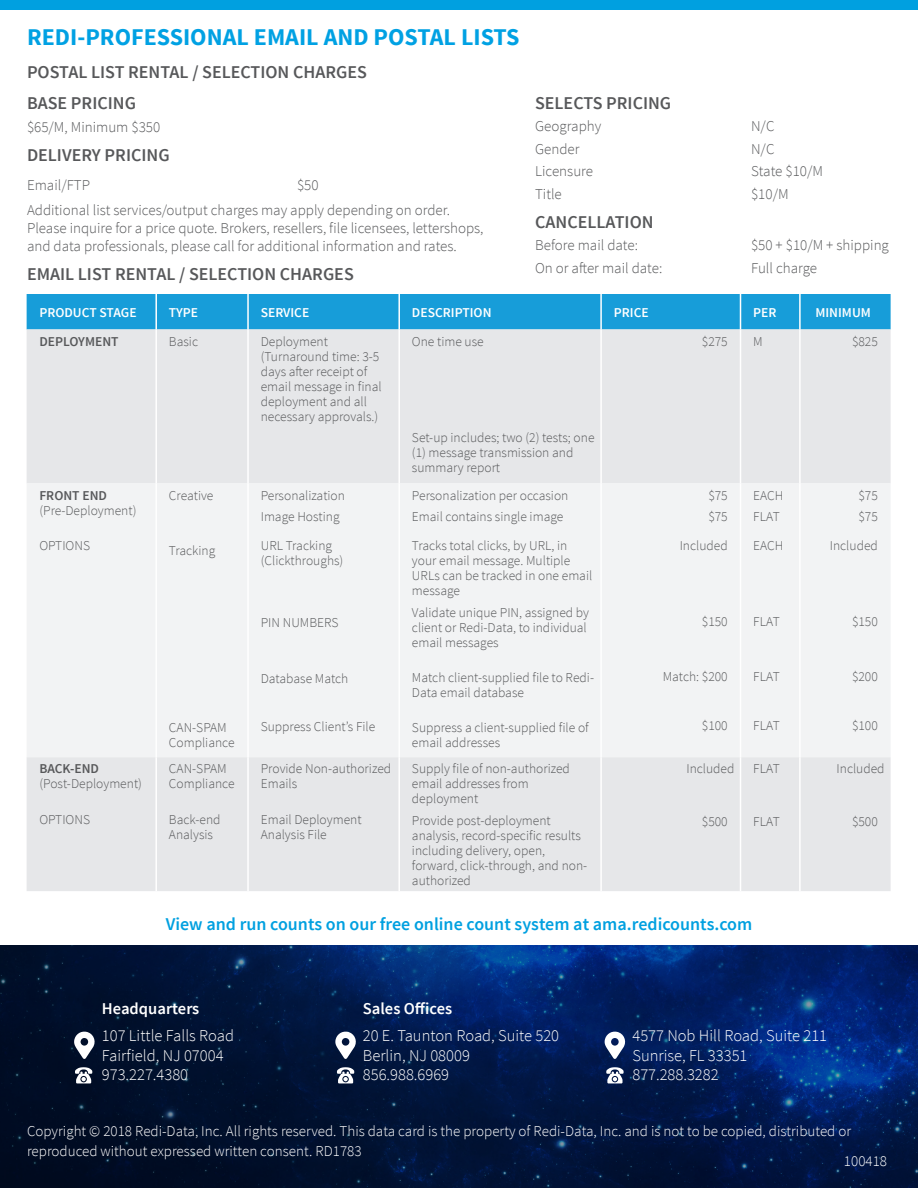
<style>
.page{position:relative;width:918px;height:1188px;background:#fff}
.page>*{position:absolute;margin:0;border:0;box-sizing:border-box;transform-origin:0 0}
.t1{font:700 24px "Source Sans Pro";color:#00a1e3}
.t2{font:600 18px/31.5px "Source Sans Pro";color:#57585a}
.t3{font:600 18px "Source Sans Pro";color:#00a0e0}
.t4{font:300 16.5px "Source Sans Pro";color:#fff}
.t5{font:600 16.5px "Source Sans Pro";color:#fff}
.t6{font:300 15px/18px "Source Sans Pro";color:#57585a}
.t7{font:300 15px/19.5px "Source Sans Pro";color:#fff}
.t8{font:300 13.5px/15px "Source Sans Pro";color:#57585a}
.t9{font:600 13.5px "Source Sans Pro";color:#fff}
.t10{font:600 13.5px "Source Sans Pro";color:#57585a}
.s1{font-weight:600}
</style>
<div class="page">
<div style="left:0;top:0;width:918px;height:9px;background:#00a0e0"></div>
<div style="left:27px;top:294px;width:864px;height:35px;background:#179dd9"></div>
<div style="left:27px;top:329px;width:864px;height:154px;background:#e6e7e9"></div>
<div style="left:27px;top:483px;width:863px;height:274px;background:#f2f3f4"></div>
<div style="left:27px;top:757px;width:864px;height:134px;background:#e6e7e9"></div>
<hr style="left:155px;top:294px;width:2px;height:35px;background:#fff">
<hr style="left:247px;top:294px;width:2px;height:35px;background:#fff">
<hr style="left:398px;top:294px;width:2px;height:35px;background:#fff">
<hr style="left:600px;top:294px;width:2px;height:35px;background:#fff">
<hr style="left:740px;top:294px;width:1px;height:35px;background:#fff">
<hr style="left:799px;top:294px;width:2px;height:35px;background:#fff">
<hr style="left:155px;top:329px;width:2px;height:154px;background:#fff">
<hr style="left:247px;top:329px;width:2px;height:154px;background:#fff">
<hr style="left:398px;top:329px;width:2px;height:154px;background:#fff">
<hr style="left:600px;top:329px;width:2px;height:154px;background:#fff">
<hr style="left:740px;top:329px;width:1px;height:154px;background:#fff">
<hr style="left:799px;top:329px;width:2px;height:154px;background:#fff">
<hr style="left:155px;top:757px;width:2px;height:134px;background:#fff">
<hr style="left:247px;top:757px;width:2px;height:134px;background:#fff">
<hr style="left:398px;top:757px;width:2px;height:134px;background:#fff">
<hr style="left:600px;top:757px;width:2px;height:134px;background:#fff">
<hr style="left:740px;top:757px;width:1px;height:134px;background:#fff">
<hr style="left:799px;top:757px;width:2px;height:134px;background:#fff">
<hr style="left:155px;top:483px;width:2px;height:274px;background:#fff">
<hr style="left:247px;top:483px;width:2px;height:274px;background:#fff">
<hr style="left:398px;top:483px;width:2px;height:274px;background:#fff">
<hr style="left:600px;top:483px;width:2px;height:274px;background:#fff">
<hr style="left:740px;top:483px;width:1px;height:274px;background:#fff">
<hr style="left:799px;top:483px;width:2px;height:274px;background:#fff">
<svg style="left:0;top:945px;width:918px;height:243px;background:#001848"></svg>
<svg style="left:337px;top:1067px;width:17px;height:16px"></svg>
<svg style="left:335px;top:1031px;width:23px;height:28px"></svg>
<svg style="left:75px;top:1067px;width:17px;height:16px"></svg>
<svg style="left:74px;top:1031px;width:23px;height:28px"></svg>
<svg style="left:606px;top:1067px;width:18px;height:16px"></svg>
<svg style="left:605px;top:1031px;width:22px;height:28px"></svg>
<p class="t1" style="left:27px;top:22px;width:494px">REDI-PROFESSIONAL EMAIL AND POSTAL LISTS</p>
<p class="t2" style="left:27px;top:57px;width:342px">POSTAL LIST RENTAL / SELECTION CHARGES<br>BASE PRICING</p>
<p class="t6" style="left:27px;top:118px;width:135px">$65/M, Minimum $350</p>
<p class="t2" style="left:27px;top:140px;width:144px">DELIVERY PRICING</p>
<p class="t6" style="left:27px;top:176px;width:65px">Email/FTP</p>
<p class="t6" style="left:297px;top:176px;width:23px">$50</p>
<p class="t6" style="left:27px;top:201px;width:458px">Additional list services/output charges may apply depending on order.<br>Please inquire for a price quote. Brokers, resellers, file licensees, lettershops, and data professionals, please call for additional information and rates.</p>
<p class="t2" style="left:27px;top:259px;width:328px">EMAIL LIST RENTAL / SELECTION CHARGES</p>
<p class="t2" style="left:535px;top:87px;width:138px">SELECTS PRICING</p>
<p class="t6" style="left:535px;top:117px;width:68px">Geography</p>
<p class="t6" style="left:751px;top:117px;width:25px">N/C</p>
<p class="t6" style="left:535px;top:140px;width:46px">Gender</p>
<p class="t6" style="left:751px;top:140px;width:25px">N/C</p>
<p class="t6" style="left:535px;top:162px;width:60px">Licensure</p>
<p class="t6" style="left:751px;top:162px;width:73px">State $10/M</p>
<p class="t6" style="left:535px;top:185px;width:28px">Title</p>
<p class="t6" style="left:751px;top:185px;width:39px">$10/M</p>
<p class="t2" style="left:535px;top:207px;width:120px">CANCELLATION</p>
<p class="t6" style="left:535px;top:237px;width:104px">Before mail date:</p>
<p class="t6" style="left:751px;top:237px;width:139px">$50 + $10/M + shipping</p>
<p class="t6" style="left:535px;top:259px;width:129px">On or after mail date:</p>
<p class="t6" style="left:751px;top:259px;width:68px">Full charge</p>
<p class="t9" style="left:39px;top:304px;width:99px">PRODUCT STAGE</p>
<p class="t9" style="left:169px;top:304px;width:31px">TYPE</p>
<p class="t9" style="left:261px;top:304px;width:50px">SERVICE</p>
<p class="t9" style="left:412px;top:304px;width:81px">DESCRIPTION</p>
<p class="t9" style="left:614px;top:304px;width:36px">PRICE</p>
<p class="t9" style="left:753px;top:304px;width:25px">PER</p>
<p class="t9" style="left:815px;top:304px;width:57px">MINIMUM</p>
<p class="t10" style="left:39px;top:333px;width:81px">DEPLOYMENT</p>
<p class="t8" style="left:169px;top:334px;width:31px">Basic</p>
<p class="t8" style="left:261px;top:334px;width:122px">Deployment (Turnaround time: 3-5 days after receipt of email message in final deployment and all necessary approvals.)</p>
<p class="t8" style="left:412px;top:334px;width:73px">One time use</p>
<p class="t8" style="left:412px;top:430px;width:184px">Set-up includes; two (2) tests; one (1) message transmission and summary report</p>
<p class="t8" style="left:702px;top:334px;width:27px">$275</p>
<p class="t8" style="left:753px;top:334px;width:11px">M</p>
<p class="t8" style="left:852px;top:334px;width:27px">$825</p>
<p class="t8" style="left:39px;top:488px;width:99px"><span class="s1">FRONT END </span>(Pre-Deployment)</p>
<p class="t8" style="left:39px;top:538px;width:52px">OPTIONS</p>
<p class="t8" style="left:39px;top:761px;width:104px"><span class="s1">BACK-END </span>(Post-Deployment)</p>
<p class="t8" style="left:39px;top:812px;width:52px">OPTIONS</p>
<p class="t8" style="left:169px;top:488px;width:46px">Creative</p>
<p class="t8" style="left:169px;top:543px;width:48px">Tracking</p>
<p class="t8" style="left:169px;top:720px;width:67px">CAN-SPAM<br>Compliance</p>
<p class="t8" style="left:169px;top:761px;width:67px">CAN-SPAM<br>Compliance</p>
<p class="t8" style="left:169px;top:812px;width:53px">Back-end<br>Analysis</p>
<p class="t8" style="left:261px;top:488px;width:86px">Personalization</p>
<p class="t8" style="left:261px;top:509px;width:80px">Image Hosting</p>
<p class="t8" style="left:261px;top:538px;width:84px">URL Tracking (Clickthroughs)</p>
<p class="t8" style="left:261px;top:615px;width:79px">PIN NUMBERS</p>
<p class="t8" style="left:261px;top:671px;width:89px">Database Match</p>
<p class="t8" style="left:261px;top:719px;width:116px">Suppress Client’s File</p>
<p class="t8" style="left:261px;top:761px;width:132px">Provide Non-authorized<br>Emails</p>
<p class="t8" style="left:261px;top:812px;width:102px">Email Deployment<br>Analysis File</p>
<p class="t8" style="left:412px;top:488px;width:158px">Personalization per occasion</p>
<p class="t8" style="left:412px;top:509px;width:153px">Email contains single image</p>
<p class="t8" style="left:412px;top:538px;width:182px">Tracks total clicks, by URL, in your email message. Multiple<br>URLs can be tracked in one email message</p>
<p class="t8" style="left:412px;top:605px;width:179px">Validate unique PIN, assigned by client or Redi-Data, to individual email messages</p>
<p class="t8" style="left:412px;top:670px;width:184px">Match client-supplied file to Redi-<br>Data email database</p>
<p class="t8" style="left:412px;top:720px;width:178px">Suppress a client-supplied file of email addresses</p>
<p class="t8" style="left:412px;top:761px;width:160px">Supply file of non-authorized email addresses from deployment</p>
<p class="t8" style="left:412px;top:813px;width:177px">Provide post-deployment analysis, record-specific results including delivery, open, forward, click-through, and non&shy;authorized</p>
<p class="t8" style="left:708px;top:488px;width:21px">$75</p>
<p class="t8" style="left:708px;top:509px;width:21px">$75</p>
<p class="t8" style="left:680px;top:538px;width:50px">Included</p>
<p class="t8" style="left:753px;top:488px;width:32px">EACH</p>
<p class="t8" style="left:753px;top:509px;width:28px">FLAT</p>
<p class="t8" style="left:753px;top:538px;width:32px">EACH</p>
<p class="t8" style="left:702px;top:614px;width:27px">$150</p>
<p class="t8" style="left:753px;top:614px;width:28px">FLAT</p>
<p class="t8" style="left:663px;top:669px;width:67px">Match: $200</p>
<p class="t8" style="left:702px;top:718px;width:27px">$100</p>
<p class="t8" style="left:753px;top:669px;width:28px">FLAT</p>
<p class="t8" style="left:753px;top:718px;width:28px">FLAT</p>
<p class="t8" style="left:686px;top:761px;width:50px">Included</p>
<p class="t8" style="left:753px;top:761px;width:28px">FLAT</p>
<p class="t8" style="left:702px;top:815px;width:27px">$500</p>
<p class="t8" style="left:753px;top:815px;width:28px">FLAT</p>
<p class="t3" style="left:166px;top:913px;width:588px">View and run counts on our free online count system at ama.redicounts.com</p>
<p class="t8" style="left:858px;top:488px;width:21px">$75</p>
<p class="t8" style="left:858px;top:509px;width:21px">$75</p>
<p class="t8" style="left:830px;top:538px;width:50px">Included</p>
<p class="t8" style="left:852px;top:614px;width:27px">$150</p>
<p class="t8" style="left:852px;top:669px;width:27px">$200</p>
<p class="t8" style="left:852px;top:718px;width:27px">$100</p>
<p class="t8" style="left:837px;top:761px;width:50px">Included</p>
<p class="t8" style="left:852px;top:815px;width:27px">$500</p>
<p class="t5" style="left:102px;top:998px;width:99px">Headquarters</p>
<p class="t4" style="left:102px;top:1025px;width:134px">107 Little Falls Road</p>
<p class="t4" style="left:102px;top:1045px;width:123px">Fairfield, NJ 07004</p>
<p class="t4" style="left:102px;top:1065px;width:88px">973.227.4380</p>
<p class="t5" style="left:363px;top:998px;width:91px">Sales Offices</p>
<p class="t4" style="left:363px;top:1025px;width:198px">20 E. Taunton Road, Suite 520</p>
<p class="t4" style="left:363px;top:1045px;width:109px">Berlin, NJ 08009</p>
<p class="t4" style="left:363px;top:1065px;width:88px">856.988.6969</p>
<p class="t4" style="left:632px;top:1025px;width:196px">4577 Nob Hill Road, Suite 211</p>
<p class="t4" style="left:632px;top:1045px;width:117px">Sunrise, FL 33351</p>
<p class="t4" style="left:632px;top:1065px;width:88px">877.288.3282</p>
<p class="t7" style="left:27px;top:1122px;width:826px">Copyright © 2018 Redi-Data, Inc. All rights reserved. This data card is the property of Redi-Data, Inc. and is not to be copied, distributed or reproduced without expressed written consent. RD1783</p>
<p class="t7" style="left:844px;top:1152px;width:45px">100418</p>
</div>
